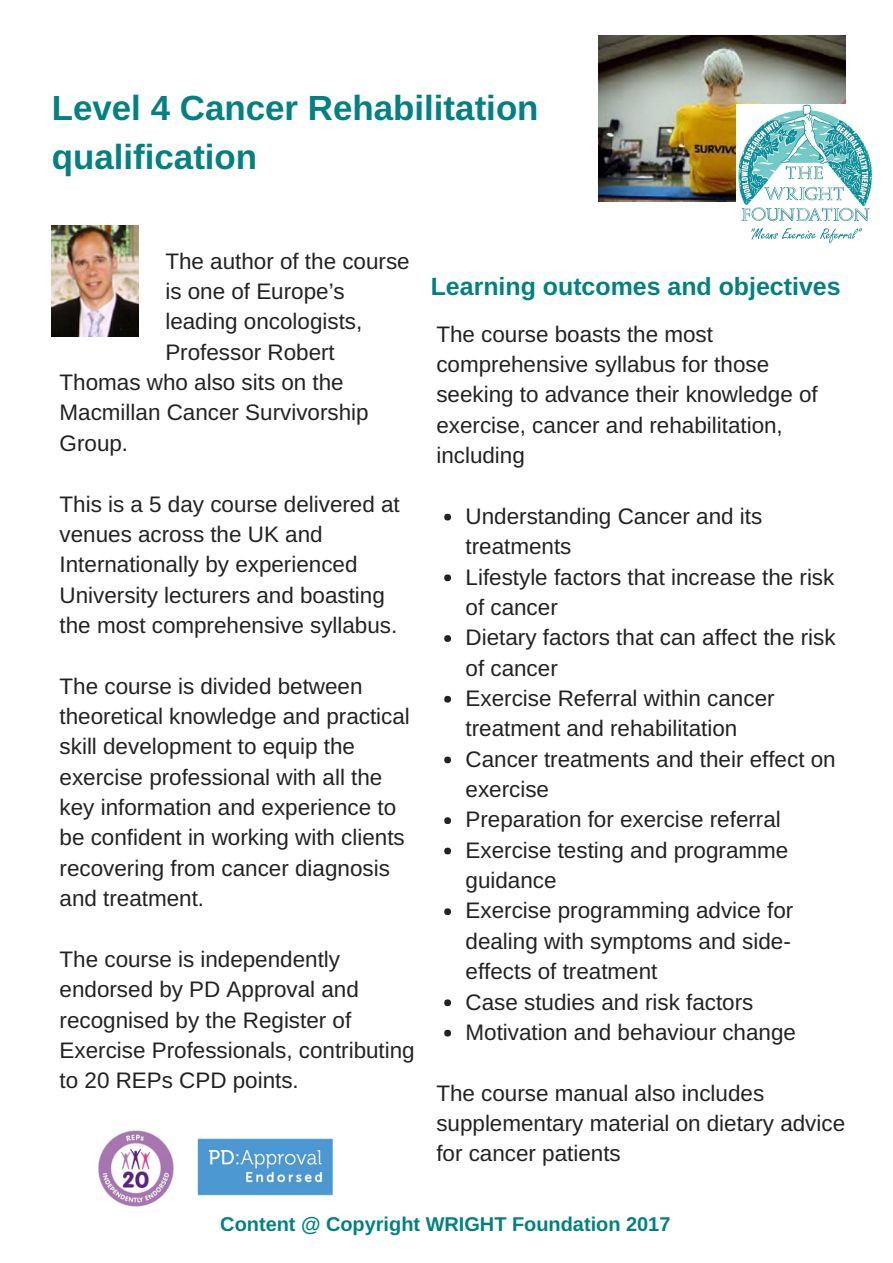
<style>
.page{position:relative;width:893px;height:1263px;background:#fff}
.page>*{position:absolute;margin:0;border:0;box-sizing:border-box;transform-origin:0 0}
.t1{font:700 34.95px/48.3px "Arimo";color:#018181}
.t2{font:700 24.9px "Arimo";color:#018181}
.t3{font:22.5px/30.3px "Arimo";color:#222}
.t4{font:700 19.95px "Arimo";color:#018181}
</style>
<div class="page">
<img style="left:598px;top:36px;width:247px;height:165px">
<img style="left:736px;top:105px;width:136px;height:138px">
<div style="left:444px;top:514px;width:7px;height:6px;background:#222;border-radius:50%"></div>
<div style="left:444px;top:574px;width:7px;height:7px;background:#222;border-radius:50%"></div>
<div style="left:444px;top:635px;width:7px;height:7px;background:#222;border-radius:50%"></div>
<div style="left:444px;top:696px;width:7px;height:7px;background:#222;border-radius:50%"></div>
<div style="left:444px;top:756px;width:7px;height:7px;background:#222;border-radius:50%"></div>
<div style="left:444px;top:817px;width:7px;height:7px;background:#222;border-radius:50%"></div>
<div style="left:444px;top:848px;width:7px;height:6px;background:#222;border-radius:50%"></div>
<div style="left:444px;top:908px;width:7px;height:7px;background:#222;border-radius:50%"></div>
<div style="left:444px;top:999px;width:7px;height:7px;background:#222;border-radius:50%"></div>
<div style="left:444px;top:1030px;width:7px;height:6px;background:#222;border-radius:50%"></div>
<img style="left:52px;top:226px;width:86px;height:110px">
<img style="left:98px;top:1130px;width:235px;height:77px">
<h1 class="t1" style="left:52px;top:84px;width:488px">Level 4 Cancer Rehabilitation qualification</h1>
<p class="t3" style="left:165px;top:246px;width:246px">The author of the course</p>
<p class="t3" style="left:165px;top:276px;width:181px">is one of Europe’s</p>
<p class="t3" style="left:165px;top:306px;width:198px">leading oncologists,</p>
<p class="t3" style="left:165px;top:337px;width:171px">Professor Robert</p>
<p class="t3" style="left:60px;top:367px;width:286px">Thomas who also sits on the</p>
<p class="t3" style="left:60px;top:397px;width:310px">Macmillan Cancer Survivorship</p>
<p class="t3" style="left:60px;top:428px;width:70px">Group.</p>
<p class="t3" style="left:60px;top:488px;width:342px">This is a 5 day course delivered at venues across the UK and<br>Internationally by experienced<br>University lecturers and boasting the most comprehensive syllabus.</p>
<p class="t3" style="left:60px;top:671px;width:352px">The course is divided between theoretical knowledge and practical skill development to equip the exercise professional with all the key information and experience to be confident in working with clients recovering from cancer diagnosis and treatment.</p>
<p class="t3" style="left:60px;top:944px;width:356px">The course is independently endorsed by PD Approval and recognised by the Register of<br>Exercise Professionals, contributing to 20 REPs CPD points.</p>
<p class="t2" style="left:431px;top:272px;width:411px">Learning outcomes and objectives</p>
<p class="t3" style="left:436px;top:319px;width:383px">The course boasts the most comprehensive syllabus for those seeking to advance their knowledge of exercise, cancer and rehabilitation, including</p>
<p class="t3" style="left:465px;top:501px;width:371px">Understanding Cancer and its treatments<br>Lifestyle factors that increase the risk of cancer<br>Dietary factors that can affect the risk of cancer<br>Exercise Referral within cancer treatment and rehabilitation<br>Cancer treatments and their effect on exercise<br>Preparation for exercise referral<br>Exercise testing and programme guidance<br>Exercise programming advice for dealing with symptoms and side&shy;effects of treatment<br>Case studies and risk factors<br>Motivation and behaviour change</p>
<p class="t3" style="left:436px;top:1077px;width:410px">The course manual also includes supplementary material on dietary advice for cancer patients</p>
<p class="t4" style="left:220px;top:1213px;width:451px">Content @ Copyright WRIGHT Foundation 2017</p>
</div>
